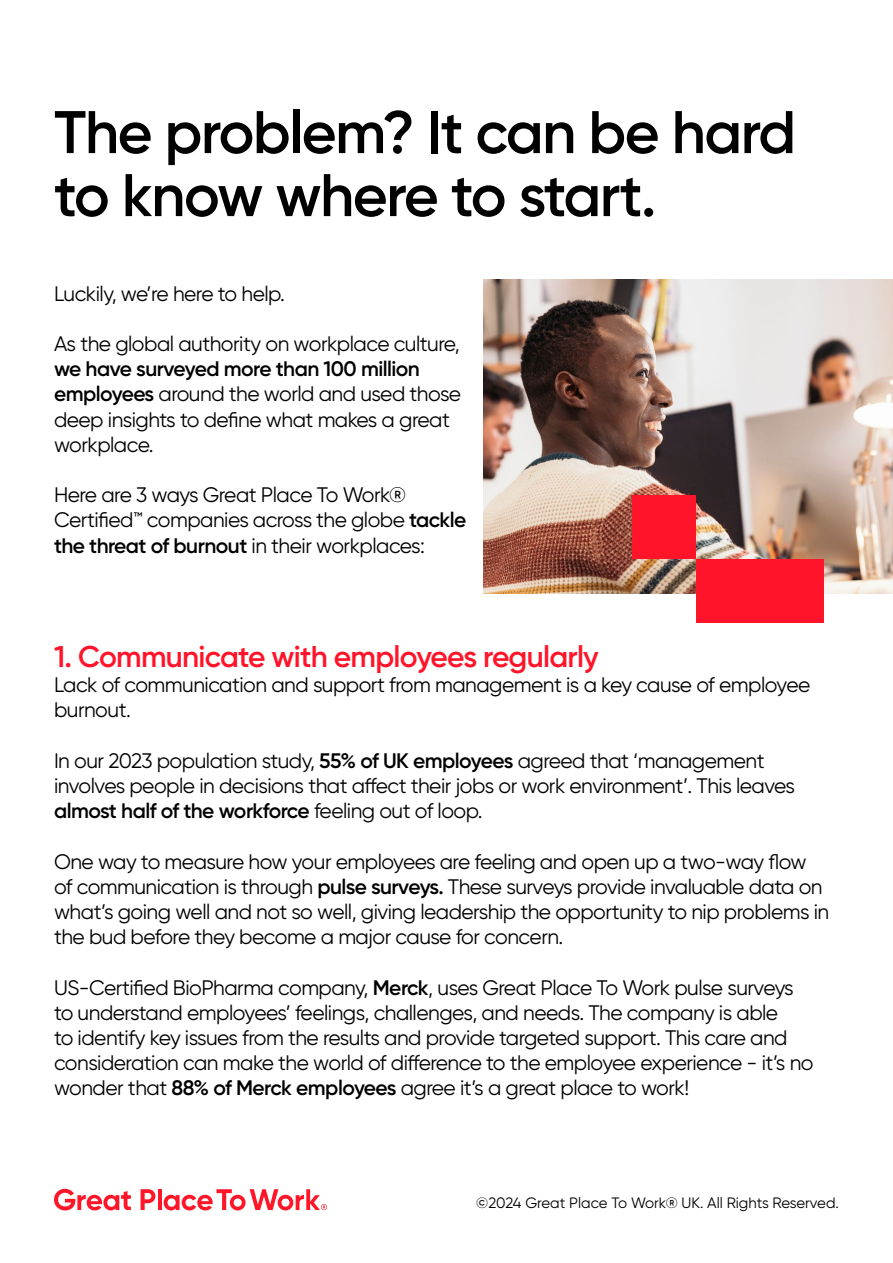
<style>
.page{position:relative;width:893px;height:1263px;background:#fff}
.page>*{position:absolute;margin:0;border:0;box-sizing:border-box;transform-origin:0 0}
.t1{font:600 60px/63px "Gilroy";letter-spacing:-.025em;color:#000}
.t2{font:600 30px "Gilroy";letter-spacing:-.025em;color:#ff1429}
.t3{font:21px/25.2px "Gilroy";letter-spacing:-.025em;color:#000}
.t4{font:15px "Gilroy";color:#000}
.s1{font-weight:600}
</style>
<div class="page">
<svg style="left:54px;top:1189px;width:77px;height:21px"></svg>
<svg style="left:141px;top:1189px;width:14px;height:21px"></svg>
<hr style="left:158px;top:1189px;width:3px;height:21px;background:#ff1729">
<svg style="left:164px;top:1189px;width:163px;height:21px"></svg>
<img style="left:483px;top:279px;width:410px;height:314px">
<div style="left:632px;top:495px;width:64px;height:64px;background:#ff1429"></div>
<div style="left:696px;top:559px;width:128px;height:64px;background:#ff1429"></div>
<h1 class="t1" style="left:54px;top:100px;width:744px">The problem? It can be hard to know where to start.</h1>
<p class="t3" style="left:54px;top:280px;width:233px">Luckily, we’re here to help.</p>
<p class="t3" style="left:54px;top:331px;width:407px">As the global authority on workplace culture,</p>
<p class="t3" style="left:54px;top:356px;width:409px"><span class="s1">we have surveyed more than 100 million employees</span> around the world and used those deep insights to define what makes a great workplace.</p>
<p class="t3" style="left:54px;top:482px;width:414px">Here are 3 ways Great Place To Work®<br>Certified™ companies across the globe <span class="s1">tackle the threat of burnout</span> in their workplaces:</p>
<h2 class="t2" style="left:54px;top:638px;width:546px">1. Communicate with employees regularly</h2>
<p class="t3" style="left:54px;top:672px;width:758px">Lack of communication and support from management is a key cause of employee burnout.</p>
<p class="t3" style="left:54px;top:748px;width:743px">In our 2023 population study, <span class="s1">55% of UK employees</span> agreed that ‘management involves people in decisions that affect their jobs or work environment’. This leaves <span class="s1">almost half of the workforce</span> feeling out of loop.</p>
<p class="t3" style="left:54px;top:848px;width:777px">One way to measure how your employees are feeling and open up a two-way flow of communication is through <span class="s1">pulse surveys.</span> These surveys provide invaluable data on what’s going well and not so well, giving leadership the opportunity to nip problems in the bud before they become a major cause for concern.</p>
<p class="t3" style="left:54px;top:974px;width:761px">US-Certified BioPharma company, <span class="s1">Merck</span>, uses Great Place To Work pulse surveys to understand employees’ feelings, challenges, and needs. The company is able<br>to identify key issues from the results and provide targeted support. This care and consideration can make the world of difference to the employee experience - it’s no wonder that <span class="s1">88% of Merck employees</span> agree it’s a great place to work!</p>
<p class="t4" style="left:476px;top:1193px;width:364px">©2024 Great Place To Work® UK. All Rights Reserved.</p>
</div>
